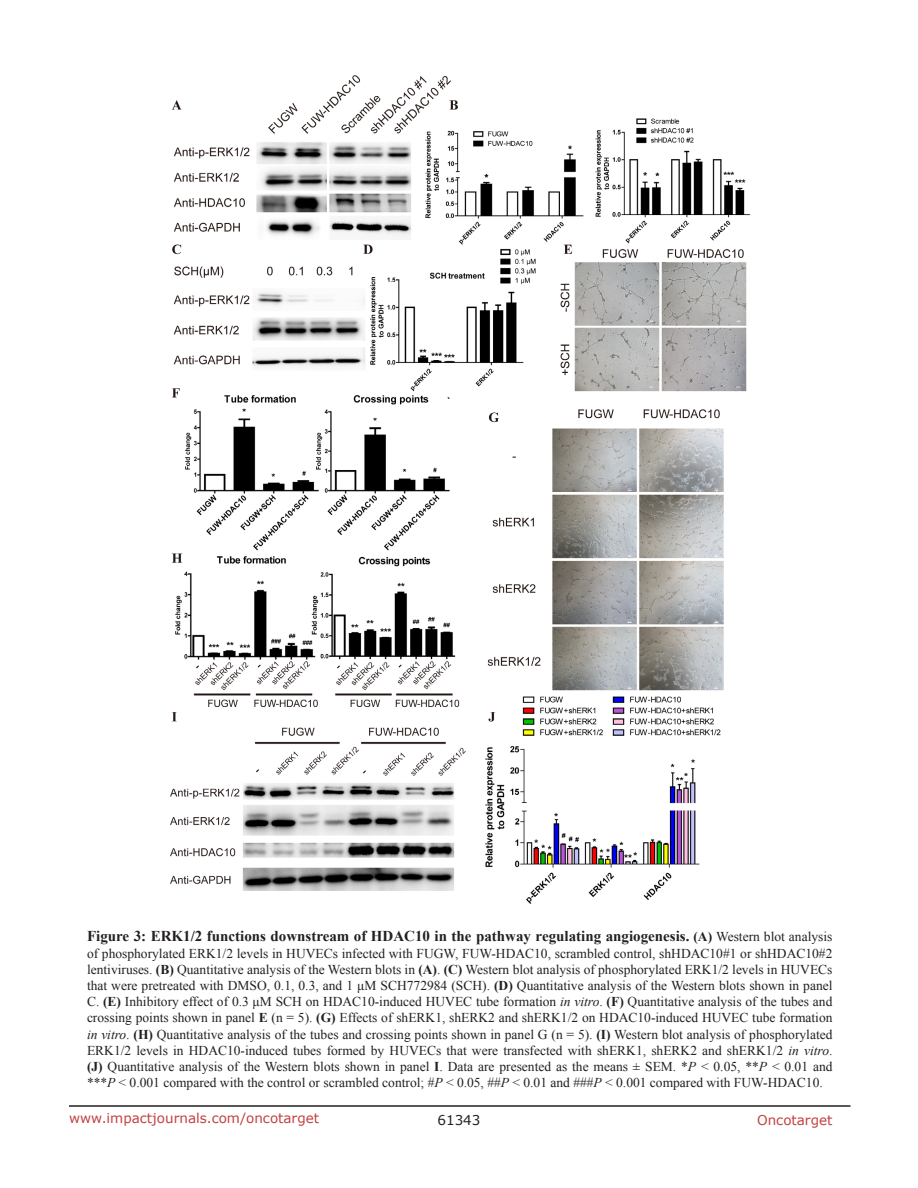
<style>
.page{position:relative;width:918px;height:1188px;background:#fff}
.page>*{position:absolute;margin:0;border:0;box-sizing:border-box;transform-origin:0 0}
.figuretext{font:700 15px "Times New Roman";color:#231f20}
.figuretext-2{font:13.5px/16.2px "Times New Roman";color:#231f20;text-align:justify}
.t1{font:13.5px "Verdana";color:#c24141}
.t2{font:13.5px "Verdana";color:#231f20}
.s1{font-size:13.5px}
.s2{font-weight:400;font-size:13.5px}
.s3{font-weight:700}
.s4{font-style:italic}
</style>
<div class="page">
<hr style="left:69px;top:1105px;width:781px;height:2px;background:#231f20">
<img style="left:170px;top:75px;width:580px;height:829px">
<p class="figuretext" style="left:87px;top:926px;width:747px">Figure 3: ERK1/2 functions downstream of HDAC10 in the pathway regulating angiogenesis. <span class="s1">(A)</span> <span class="s2">Western blot analysis</span></p>
<p class="figuretext-2" style="left:87px;top:945px;width:747px">of phosphorylated ERK1/2 levels in HUVECs infected with FUGW, FUW-HDAC10, scrambled control, shHDAC10#1 or shHDAC10#2 lentiviruses. <span class="s3">(B)</span> Quantitative analysis of the Western blots in <span class="s3">(A)</span>. <span class="s3">(C)</span> Western blot analysis of phosphorylated ERK1/2 levels in HUVECs that were pretreated with DMSO, 0.1, 0.3, and 1 μM SCH772984 (SCH). <span class="s3">(D)</span> Quantitative analysis of the Western blots shown in panel C. <span class="s3">(E)</span> Inhibitory effect of 0.3 μM SCH on HDAC10-induced HUVEC tube formation <span class="s4">in vitro</span>. <span class="s3">(F)</span> Quantitative analysis of the tubes and crossing points shown in panel <span class="s3">E</span> (n = 5). <span class="s3">(G)</span> Effects of shERK1, shERK2 and shERK1/2 on HDAC10-induced HUVEC tube formation <span class="s4">in vitro</span>. <span class="s3">(H)</span> Quantitative analysis of the tubes and crossing points shown in panel G (n = 5). <span class="s3">(I)</span> Western blot analysis of phosphorylated ERK1/2 levels in HDAC10-induced tubes formed by HUVECs that were transfected with shERK1, shERK2 and shERK1/2 <span class="s4">in vitro</span>. <span class="s3">(J)</span> Quantitative analysis of the Western blots shown in panel <span class="s3">I</span>. Data are presented as the means ± SEM. *<span class="s4">P</span> &lt; 0.05, **<span class="s4">P</span> &lt; 0.01 and ***<span class="s4">P</span> &lt; 0.001 compared with the control or scrambled control; #<span class="s4">P</span> &lt; 0.05, ##<span class="s4">P</span> &lt; 0.01 and ###<span class="s4">P</span> &lt; 0.001 compared with FUW-HDAC10.</p>
<p class="t1" style="left:69px;top:1109px;width:252px">www.impactjournals.com/oncotarget</p>
<p class="t2" style="left:438px;top:1111px;width:44px">61343</p>
<p class="t1" style="left:757px;top:1111px;width:77px">Oncotarget</p>
</div>
